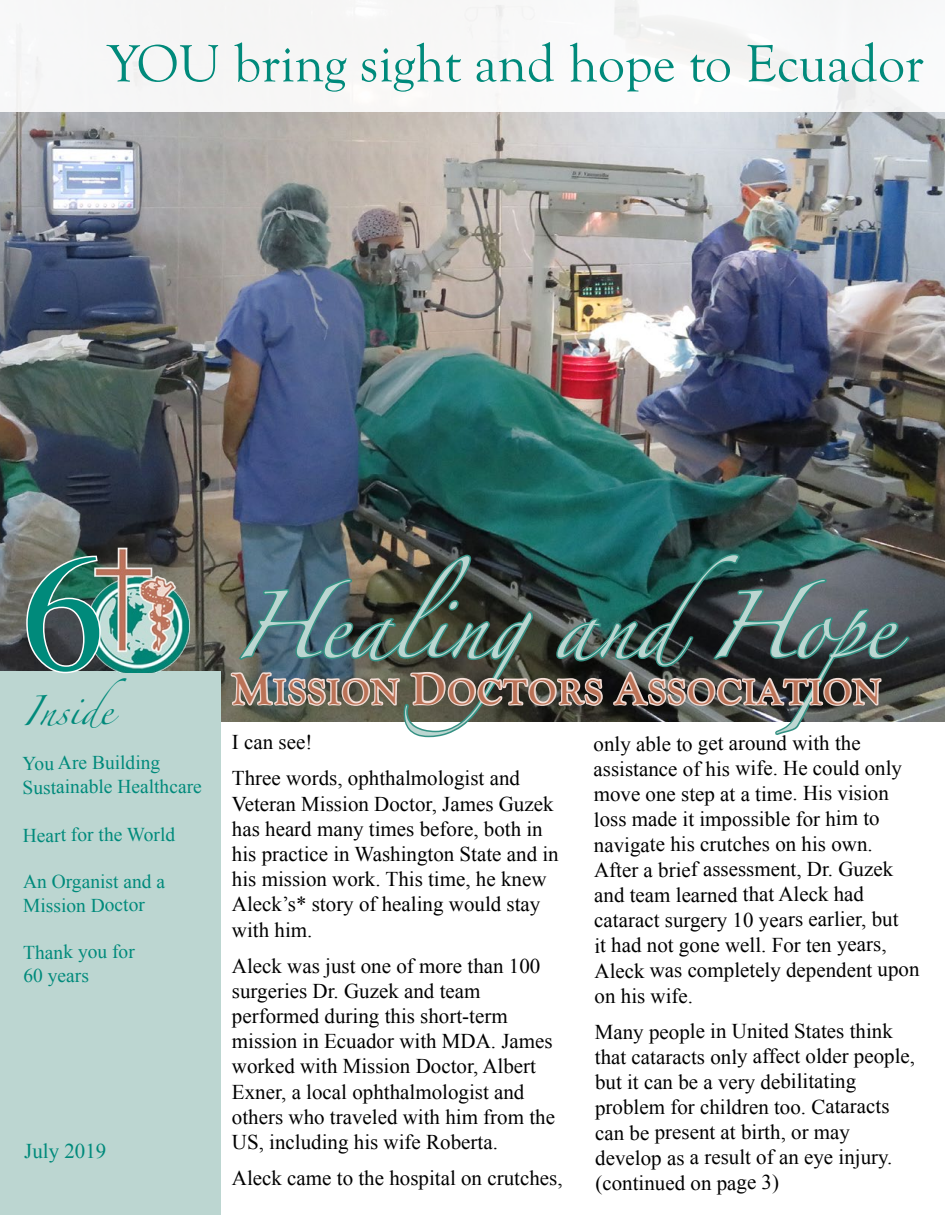
<style>
.page{position:relative;width:945px;height:1215px;background:#fff}
.page>*{position:absolute;margin:0;border:0;box-sizing:border-box;transform-origin:0 0}
.t1{font:165px "Times";color:#008a7b}
.t2{font:60px "Zapfino";color:#bcd6d1}
.t3{font:54px "Goudy Old Style T";color:#008a7b}
.t4{font:700 36px "Goudy Old Style T";letter-spacing:.05em;color:#bb7256}
.t5{font:27px "Zapfino";color:#008a7b}
.t6{font:21px/25.2px "Times New Roman";color:#000}
.t7{font:21px "Times New Roman";letter-spacing:-.005em;color:#008a7b}
.t8{font:19.5px/23.5px "Times New Roman";letter-spacing:-.005em;color:#008a7b}
.s1{font-size:45px}
</style>
<div class="page">
<img style="left:0;top:112px;width:945px;height:610px">
<div style="left:0;top:671px;width:220px;height:544px;background:#bcd6d1"></div>
<img style="left:229px;top:450px;width:682px;height:288px">
<div style="left:0;top:0;width:945px;height:112px;background:#f7f7f7"></div>
<img style="left:92px;top:524px;width:118px;height:149px">
<svg style="left:25px;top:554px;width:77px;height:120px"></svg>
<h3 class="t3" style="left:107px;top:34px;width:818px">YOU bring sight and hope to Ecuador</h3>
<h1 class="t1" style="left:22px;top:460px;width:84px">6</h1>
<p class="t5" style="left:22px;top:699px;width:106px">Inside</p>
<p class="t8" style="left:22px;top:750px;width:181px;line-height:24px">You Are Building<br>Sustainable Healthcare</p>
<p class="t8" style="left:23px;top:823px;width:154px">Heart for the World</p>
<p class="t8" style="left:23px;top:870px;width:144px">An Organist and a<br>Mission Doctor</p>
<p class="t8" style="left:23px;top:940px;width:113px">Thank you for<br>60 years</p>
<p class="t7" style="left:24px;top:1137px;width:84px">July 2019</p>
<h2 class="t2" style="left:232px;top:601px;width:703px">HealingandHope</h2>
<h3 class="t4" style="left:232px;top:672px;width:650px"><span class="s1">M</span>ISSION <span class="s1">D</span>OCTORS <span class="s1">A</span>SSOCIATION</h3>
<p class="t6" style="left:232px;top:724px;width:290px;line-height:36px">I can see!<br>Three words, ophthalmologist and</p>
<p class="t6" style="left:232px;top:791px;width:328px">Veteran Mission Doctor, James Guzek has heard many times before, both in his practice in Washington State and in his mission work. This time, he knew<br>Aleck’s* story of healing would stay with him.</p>
<p class="t6" style="left:232px;top:953px;width:325px">Aleck was just one of more than 100 surgeries Dr. Guzek and team performed during this short-term mission in Ecuador with MDA. James worked with Mission Doctor, Albert Exner, a local ophthalmologist and others who traveled with him from the US, including his wife Roberta.</p>
<p class="t6" style="left:232px;top:1165px;width:332px">Aleck came to the hospital on crutches,</p>
<p class="t6" style="left:594px;top:730px;width:328px">only able to get around with the assistance of his wife. He could only move one step at a time. His vision loss made it impossible for him to navigate his crutches on his own.<br>After a brief assessment, Dr. Guzek and team learned that Aleck had cataract surgery 10 years earlier, but<br>it had not gone well. For ten years,<br>Aleck was completely dependent upon on his wife.</p>
<p class="t6" style="left:595px;top:1018px;width:322px">Many people in United States think that cataracts only affect older people, but it can be a very debilitating problem for children too. Cataracts can be present at birth, or may develop as a result of an eye injury. (continued on page 3)</p>
</div>
